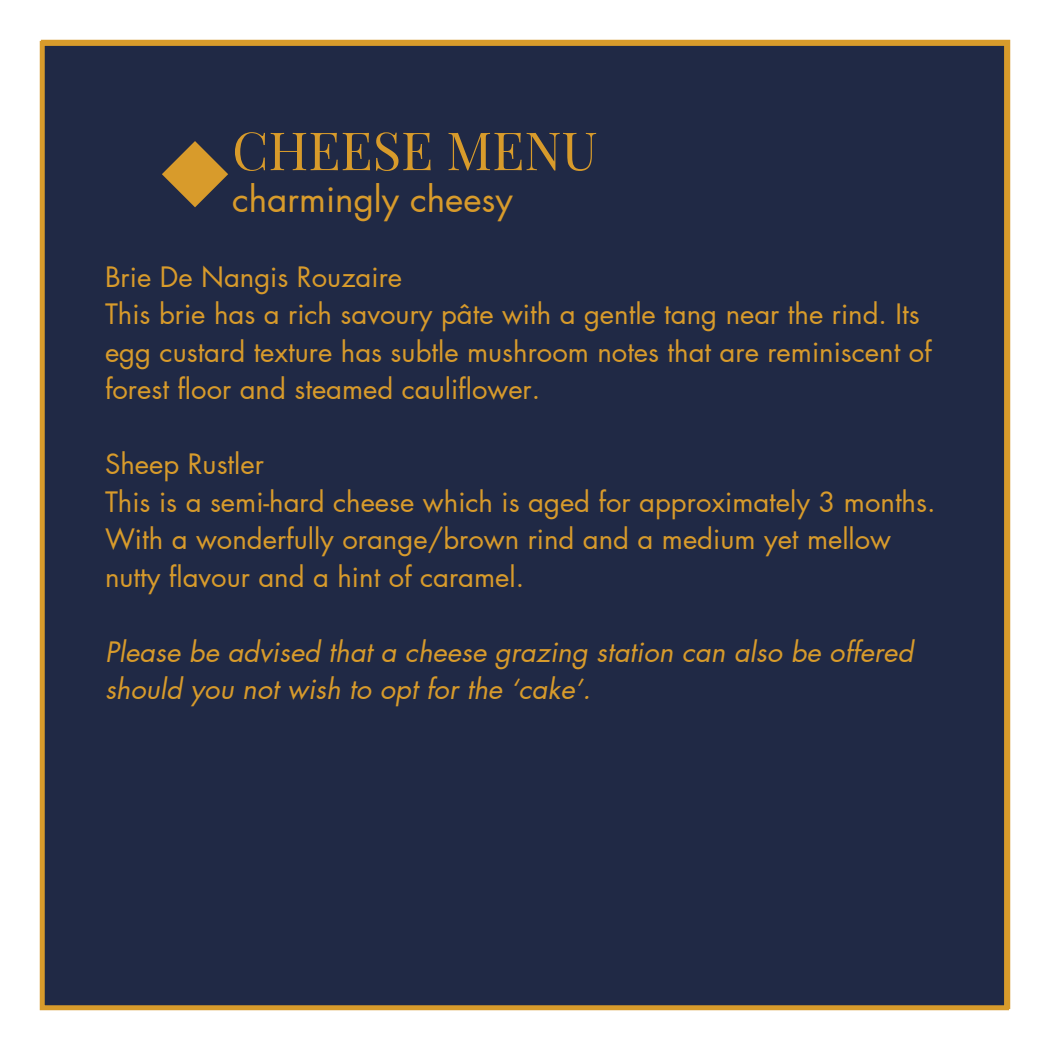
<style>
.page{position:relative;width:1050px;height:1050px;background:#fff}
.page>*{position:absolute;margin:0;border:0;box-sizing:border-box;transform-origin:0 0}
.t1{font:52.75px "Playfair Display SC";color:#d89b2b}
.t2{font:35px "Futura LT Pro";color:#d89b2b}
.t3{font:27.5px/37.5px "Futura LT Pro";color:#d89b2b}
.t4{font:italic 27.5px/37.5px "Futura LT Pro";color:#d89b2b}
</style>
<div class="page">
<div style="left:40px;top:41px;width:969px;height:969px;background:#202945"></div>
<svg style="left:162px;top:141px;width:67px;height:113px;background:#554a3d"></svg>
<h1 class="t1" style="left:232px;top:113px;width:367px">CHEESE MENU</h1>
<h2 class="t2" style="left:232px;top:184px;width:282px">charmingly cheesy</h2>
<p class="t3" style="left:105px;top:259px;width:299px">Brie De Nangis Rouzaire</p>
<p class="t3" style="left:105px;top:297px;width:828px">This brie has a rich savoury pâte with a gentle tang near the rind. Its egg custard texture has subtle mushroom notes that are reminiscent of forest floor and steamed cauliflower.</p>
<p class="t3" style="left:105px;top:447px;width:160px">Sheep Rustler</p>
<p class="t3" style="left:105px;top:484px;width:832px">This is a semi-hard cheese which is aged for approximately 3 months.<br>With a wonderfully orange/brown rind and a medium yet mellow nutty flavour and a hint of caramel.</p>
<p class="t4" style="left:105px;top:634px;width:810px">Please be advised that a cheese grazing station can also be offered should you not wish to opt for the ‘cake’.</p>
</div>
